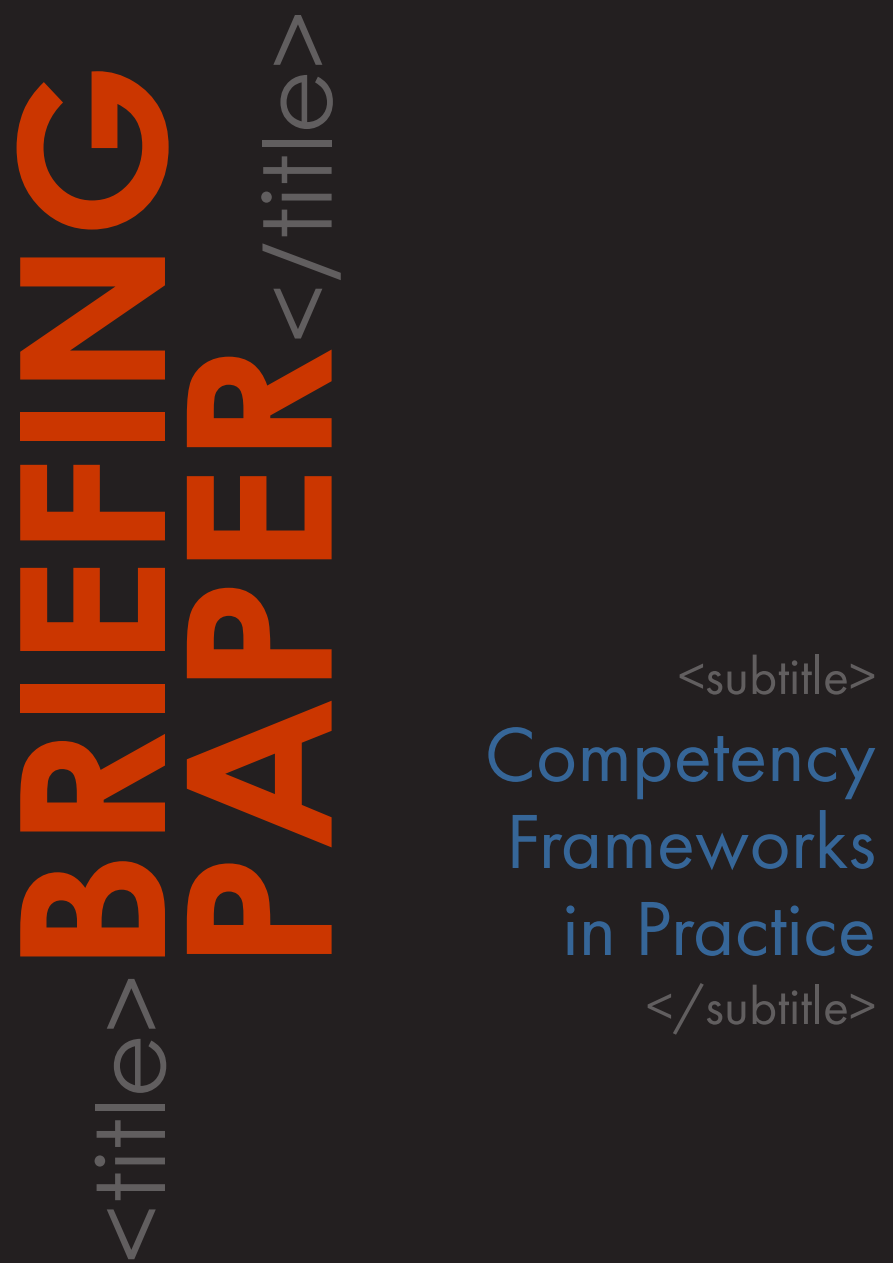
<style>
.page{position:relative;width:893px;height:1263px;background:#231f20}
.page>*{position:absolute;margin:0;border:0;box-sizing:border-box;transform-origin:0 0}
.Main_Heading{font:700 201.6px "Century Gothic";color:#cb3600;scale:1.05 1}
.Main_Heading-2{font:93.9px "Century Gothic";color:#615e5f;scale:1.05 1}
.Main_Heading-3{font:79.5px/87px "Futura PT";color:#366698;text-align:right}
.Main_Heading-4{font:54px "Futura PT";color:#615e5f}
.s1{font-weight:400;font-size:93.9px;color:#615e5f}
.s2{font-weight:700;font-size:201.6px;color:#cb3600}
</style>
<div class="page">
<p class="Main_Heading" style="left:-61px;top:1264px;width:1146px;rotate:-90deg"><span class="s1">&lt;title&gt;</span>BRIEFING</p>
<p class="Main_Heading-2" style="left:232px;top:971px;width:917px;rotate:-90deg"><span class="s2">PAPER</span>&lt;/title&gt;</p>
<p class="Main_Heading-4" style="left:678px;top:644px;width:200px">&lt;subtitle&gt;</p>
<p class="Main_Heading-3" style="left:484px;top:711px;width:393px">Competency<br>Frameworks in Practice</p>
<p class="Main_Heading-4" style="left:646px;top:974px;width:232px">&lt;/subtitle&gt;</p>
</div>
